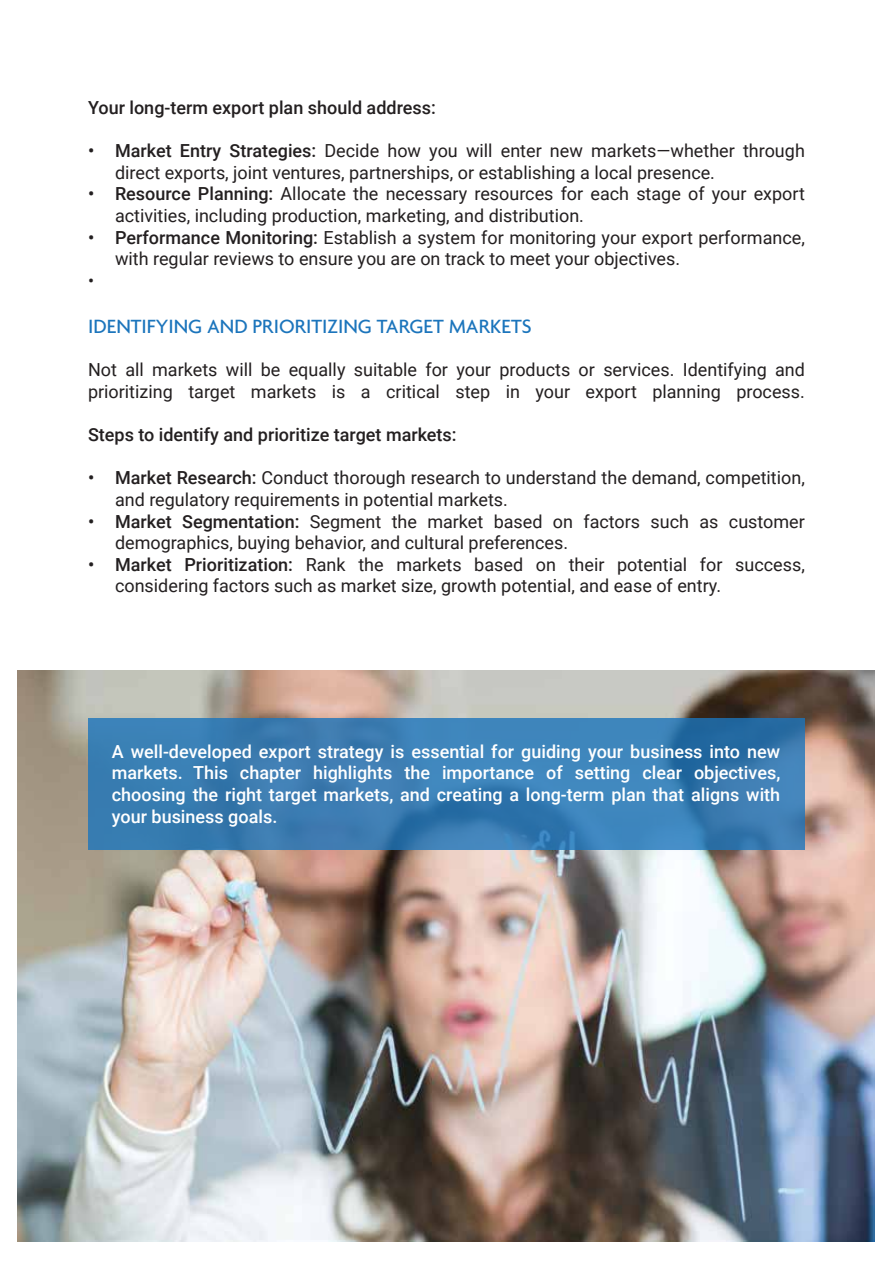
<style>
.page{position:relative;width:893px;height:1263px;background:#fff}
.page>*{position:absolute;margin:0;border:0;box-sizing:border-box;transform-origin:0 0}
.t1{font:500 20.7px "Agenda";color:#1c75bc}
.t2{font:18px/21.6px "Roboto";color:#231f20}
.t3{font:500 18px/21.6px "Roboto";color:#fff;text-align:justify}
.t4{font:500 18px "Roboto";color:#231f20}
.s1{font-weight:500}
</style>
<div class="page">
<img style="left:17px;top:670px;width:858px;height:572px">
<svg style="left:88px;top:719px;width:716px;height:131px;background:#397db3"></svg>
<p class="t4" style="left:88px;top:95px;width:349px">Your long-term export plan should address:</p>
<p class="t2" style="left:115px;top:139px;width:691px;text-indent:-27px"><span class="s1">• Market Entry Strategies:</span> Decide how you will enter new markets—whether through direct exports, joint ventures, partnerships, or establishing a local presence.</p>
<p class="t2" style="left:115px;top:183px;width:691px;text-indent:-27px"><span class="s1">• Resource Planning:</span> Allocate the necessary resources for each stage of your export activities, including production, marketing, and distribution.</p>
<p class="t2" style="left:88px;top:226px;width:718px"><span class="s1">• Performance Monitoring:</span> Establish a system for monitoring your export performance,</p>
<p class="t2" style="left:115px;top:247px;width:567px">with regular reviews to ensure you are on track to meet your objectives.</p>
<p class="t2" style="left:88px;top:269px;width:8px">•</p>
<p class="t1" style="left:88px;top:314px;width:445px">IDENTIFYING AND PRIORITIZING TARGET MARKETS</p>
<p class="t2" style="left:88px;top:359px;width:718px">Not all markets will be equally suitable for your products or services. Identifying and prioritizing target markets is a critical step in your export planning process.</p>
<p class="t4" style="left:88px;top:422px;width:370px">Steps to identify and prioritize target markets:</p>
<p class="t2" style="left:115px;top:467px;width:691px;text-indent:-27px"><span class="s1">• Market Research:</span> Conduct thorough research to understand the demand, competition, and regulatory requirements in potential markets.</p>
<p class="t2" style="left:115px;top:510px;width:691px;text-indent:-27px"><span class="s1">• Market Segmentation:</span> Segment the market based on factors such as customer demographics, buying behavior, and cultural preferences.</p>
<p class="t2" style="left:115px;top:553px;width:691px;text-indent:-27px"><span class="s1">• Market Prioritization:</span> Rank the markets based on their potential for success, considering factors such as market size, growth potential, and ease of entry.</p>
<p class="t3" style="left:112px;top:740px;width:670px">A well-developed export strategy is essential for guiding your business into new markets. This chapter highlights the importance of setting clear objectives, choosing the right target markets, and creating a long-term plan that aligns with your business goals.</p>
</div>
